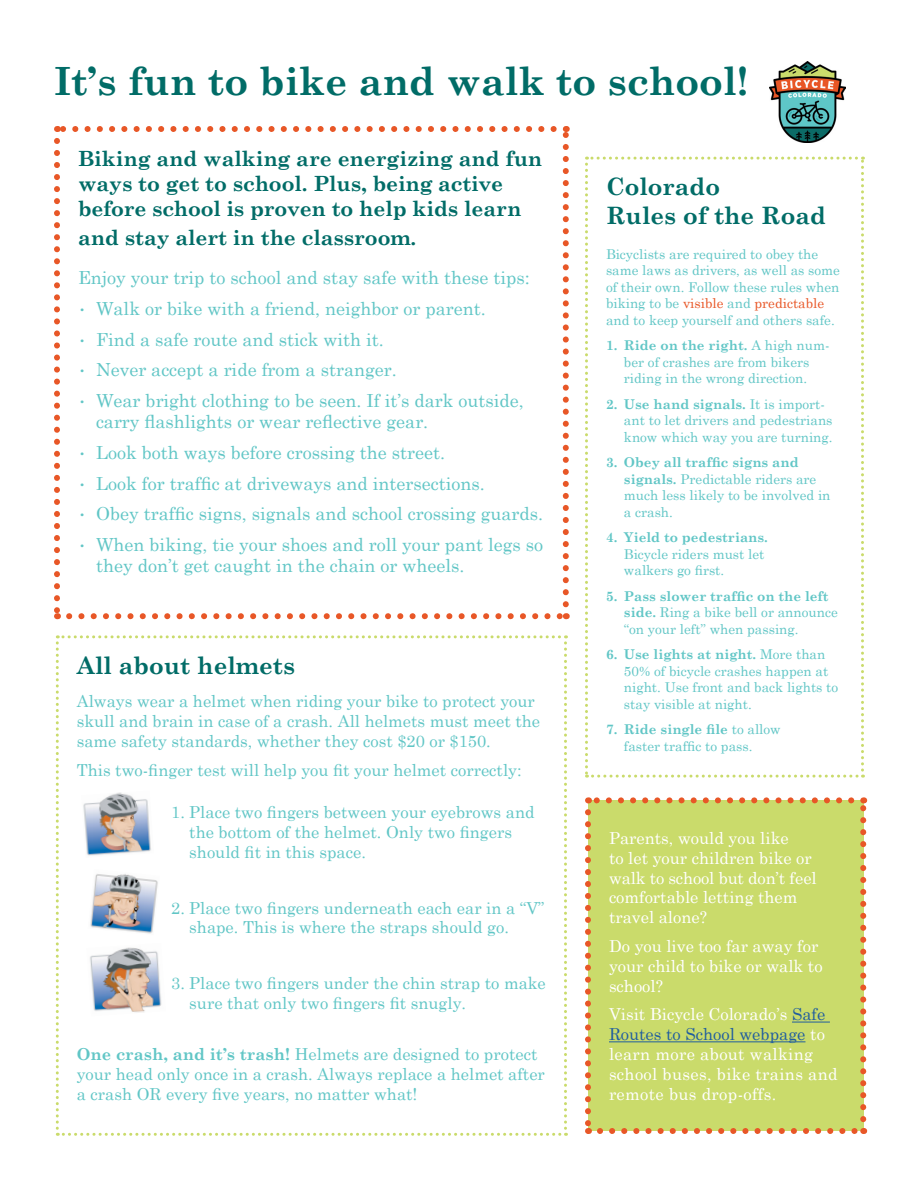
<style>
.page{position:relative;width:918px;height:1188px;background:#fff}
.page>*{position:absolute;margin:0;border:0;box-sizing:border-box;transform-origin:0 0}
.t1{font:700 39px "Century Schoolbook";color:#016c67}
.t2{font:700 24px/28.8px "Century Schoolbook";color:#016c67}
.t3{font:700 21px/25.2px "Century Schoolbook";letter-spacing:-.005em;color:#016c67}
.t4{font:18px/21.6px "Century Schoolbook";color:#61c6c6}
.t5{font:16.5px/19.8px "Century Schoolbook";color:#61c6c6}
.t6{font:16.5px/19.8px "Century Schoolbook";color:#fff}
.t7{font:16.5px/19.8px "Century Schoolbook";letter-spacing:.02em;color:#fff}
.t8{font:13.5px/16.5px "Century Schoolbook";color:#61c6c6}
.t9{font:700 13.5px "Century Schoolbook";color:#61c6c6}
.s1{font-size:13.5px}
.s2{font-weight:700}
.s3{color:#e85727}
.s4{color:#215e9e}
</style>
<div class="page">
<svg style="left:585px;top:157px;width:279px;height:621px"></svg>
<svg style="left:56px;top:635px;width:511px;height:501px"></svg>
<div style="left:588px;top:800px;width:275px;height:331px;background:#cadb6b"></div>
<hr style="left:792px;top:1022px;width:38px;height:1px;background:#215e9e">
<hr style="left:609px;top:1041px;width:196px;height:1px;background:#215e9e">
<svg style="left:600px;top:1128px;width:257px;height:6px"></svg>
<svg style="left:585px;top:812px;width:6px;height:322px"></svg>
<svg style="left:860px;top:797px;width:6px;height:322px"></svg>
<svg style="left:588px;top:797px;width:263px;height:6px"></svg>
<svg style="left:69px;top:613px;width:491px;height:6px"></svg>
<svg style="left:54px;top:141px;width:6px;height:478px"></svg>
<svg style="left:563px;top:126px;width:6px;height:478px"></svg>
<svg style="left:57px;top:126px;width:497px;height:6px"></svg>
<img style="left:88px;top:869px;width:72px;height:66px">
<img style="left:81px;top:791px;width:73px;height:67px">
<img style="left:769px;top:61px;width:76px;height:82px">
<h1 class="t1" style="left:54px;top:51px;width:696px">It’s fun to bike and walk to school!</h1>
<h3 class="t3" style="left:78px;top:144px;width:466px">Biking and walking are energizing and fun ways to get to school. Plus, being active before school is proven to help kids learn</h3>
<h3 class="t3" style="left:78px;top:224px;width:340px">and stay alert in the classroom.</h3>
<h3 class="t4" style="left:78px;top:266px;width:453px">Enjoy your trip to school and stay safe with these tips:</h3>
<h3 class="t4" style="left:78px;top:296px;width:409px"><span class="s1">•</span> Walk or bike with a friend, neighbor or parent.</h3>
<h3 class="t4" style="left:78px;top:327px;width:307px"><span class="s1">•</span> Find a safe route and stick with it.</h3>
<h3 class="t4" style="left:78px;top:357px;width:320px"><span class="s1">•</span> Never accept a ride from a stranger.</h3>
<h3 class="t4" style="left:96px;top:388px;width:429px;text-indent:-18px"><span class="s1">•</span> Wear bright clothing to be seen. If it’s dark outside, carry flashlights or wear reflective gear.</h3>
<h3 class="t4" style="left:78px;top:440px;width:369px"><span class="s1">•</span> Look both ways before crossing the street.</h3>
<h3 class="t4" style="left:78px;top:471px;width:408px"><span class="s1">•</span> Look for traffic at driveways and intersections.</h3>
<h3 class="t4" style="left:78px;top:501px;width:467px"><span class="s1">•</span> Obey traffic signs, signals and school crossing guards.</h3>
<h3 class="t4" style="left:96px;top:532px;width:449px;text-indent:-18px"><span class="s1">•</span> When biking, tie your shoes and roll your pant legs so they don’t get caught in the chain or wheels.</h3>
<h2 class="t2" style="left:77px;top:650px;width:220px">All about helmets</h2>
<p class="t5" style="left:77px;top:690px;width:465px">Always wear a helmet when riding your bike to protect your skull and brain in case of a crash. All helmets must meet the same safety standards, whether they cost $20 or $150.</p>
<p class="t5" style="left:77px;top:759px;width:446px">This two-finger test will help you fit your helmet correctly:</p>
<p class="t5" style="left:189px;top:801px;width:347px;text-indent:-18px">1. Place two fingers between your eyebrows and the bottom of the helmet. Only two fingers should fit in this space.</p>
<p class="t5" style="left:189px;top:896px;width:357px;text-indent:-18px">2. Place two fingers underneath each ear in a “V” shape. This is where the straps should go.</p>
<p class="t5" style="left:189px;top:972px;width:358px;text-indent:-18px">3. Place two fingers under the chin strap to make sure that only two fingers fit snugly.</p>
<p class="t5" style="left:77px;top:1043px;width:470px"><span class="s2">One crash, and it’s trash!</span> Helmets are designed to protect your head only once in a crash. Always replace a helmet after a crash OR every five years, no matter what!</p>
<h2 class="t2" style="left:606px;top:171px;width:222px">Colorado<br>Rules of the Road</h2>
<p class="t8" style="left:606px;top:244px;width:236px">Bicyclists are required to obey the same laws as drivers, as well as some of their own. Follow these rules when biking to be <span class="s3">visible</span> and <span class="s3">predictable </span>and to keep yourself and others safe.</p>
<p class="t8" style="left:606px;top:336px;width:225px;text-align:center"><span class="s2">1. Ride on the right.</span> A high num&shy;ber of crashes are from bikers riding in the wrong direction.</p>
<p class="t8" style="left:624px;top:394px;width:210px;text-indent:-18px"><span class="s2">2. Use hand signals.</span> It is import&shy;ant to let drivers and pedestrians know which way you are turning.</p>
<p class="t8" style="left:624px;top:453px;width:208px;text-indent:-18px"><span class="s2">3. Obey all traffic signs and signals.</span> Predictable riders are much less likely to be involved in a crash.</p>
<p class="t9" style="left:606px;top:527px;width:163px">4. Yield to pedestrians.</p>
<p class="t8" style="left:624px;top:544px;width:142px">Bicycle riders must let walkers go first.</p>
<p class="t8" style="left:624px;top:586px;width:215px;text-indent:-18px"><span class="s2">5. Pass slower traffic on the left side.</span> Ring a bike bell or announce “on your left” when passing.</p>
<p class="t8" style="left:624px;top:645px;width:216px;text-indent:-18px"><span class="s2">6. Use lights at night.</span> More than<br>50% of bicycle crashes happen at night. Use front and back lights to stay visible at night.</p>
<p class="t8" style="left:624px;top:720px;width:158px;text-indent:-18px"><span class="s2">7. Ride single file</span> to allow faster traffic to pass.</p>
<p class="t6" style="left:609px;top:827px;width:209px">Parents, would you like<br>to let your children bike or walk to school but don’t feel comfortable letting them travel alone?</p>
<p class="t6" style="left:609px;top:935px;width:215px">Do you live too far away for your child to bike or walk to school?</p>
<p class="t7" style="left:609px;top:1003px;width:230px">Visit Bicycle Colorado’s <span class="s4">Safe<br>Routes to School webpage</span> to learn more about walking school buses, bike trains and remote bus drop-offs.</p>
</div>
